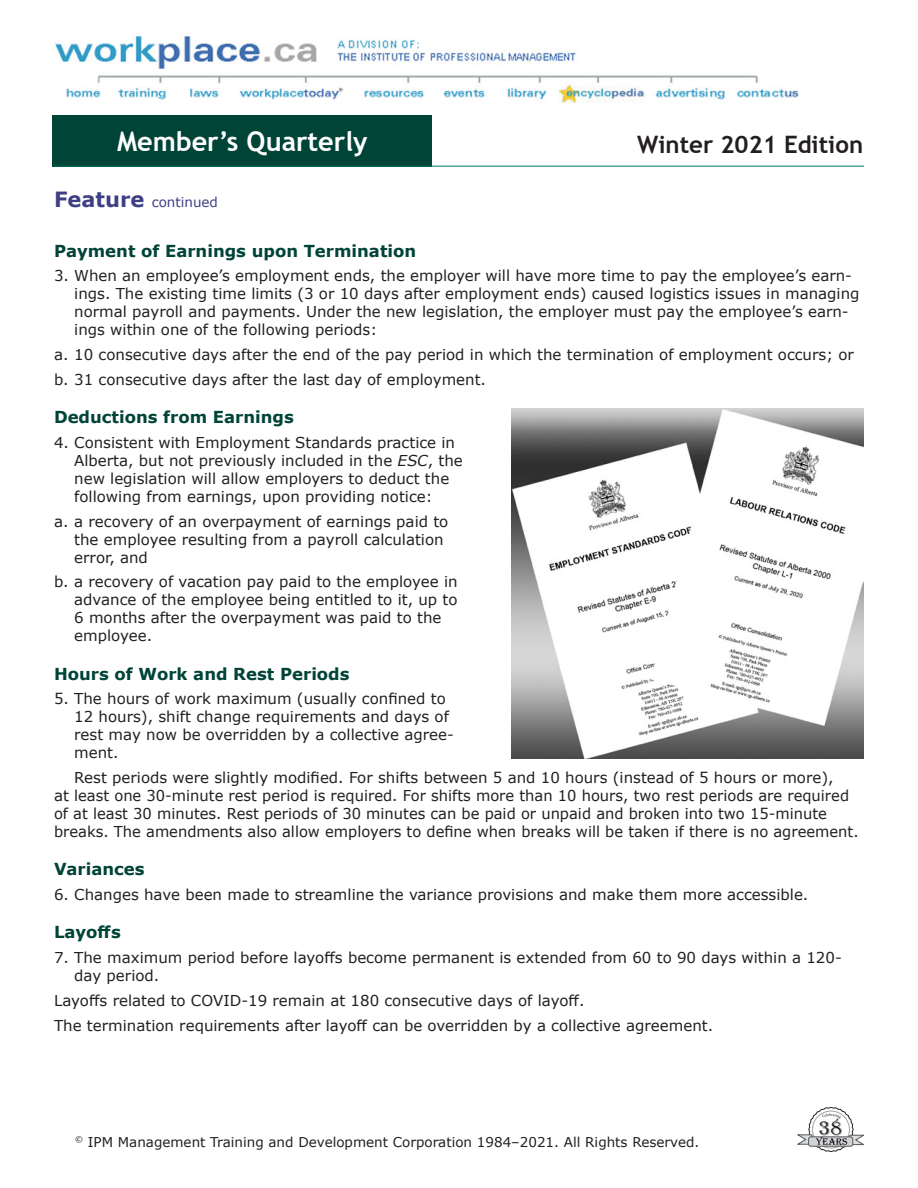
<style>
.page{position:relative;width:918px;height:1188px;background:#fff}
.page>*{position:absolute;margin:0;border:0;box-sizing:border-box;transform-origin:0 0}
.t1{font:700 27px "Trebuchet MS";color:#fff}
.t2{font:700 24px "Trebuchet MS";color:#231f20}
.t3{font:20.1px "Algerian";color:#231f20}
.SUBHEAD{font:700 16.5px "Verdana";color:#004437}
.bullet{font:15px/18px "Verdana";color:#231f20}
.Body_Text{font:15px/18px "Verdana";color:#231f20}
.t4{font:13.5px "Verdana";color:#231f20}
.t5{font:13.5px "Verdana";color:#3f4084}
.s1{font-weight:700;font-size:21px}
.s2{font-style:italic}
</style>
<div class="page">
<img style="left:55px;top:36px;width:744px;height:67px">
<div style="left:53px;top:115px;width:379px;height:51px;background:#004437"></div>
<hr style="left:54px;top:166px;width:810px;height:1px;background:#00765d">
<svg style="left:798px;top:1107px;width:66px;height:45px"></svg>
<img style="left:511px;top:408px;width:352px;height:351px">
<h1 class="t1" style="left:117px;top:124px;width:252px">Member’s Quarterly</h1>
<h2 class="t2" style="left:637px;top:129px;width:227px">Winter 2021 Edition</h2>
<p class="t5" style="left:54px;top:192px;width:166px"><span class="s1">Feature</span> continued</p>
<p class="SUBHEAD" style="left:54px;top:239px;width:364px">Payment of Earnings upon Termination</p>
<p class="bullet" style="left:74px;top:267px;width:787px;text-indent:-20px">3. When an employee’s employment ends, the employer will have more time to pay the employee’s earn&shy;ings. The existing time limits (3 or 10 days after employment ends) caused logistics issues in managing normal payroll and payments. Under the new legislation, the employer must pay the employee’s earn&shy;ings within one of the following periods:</p>
<p class="bullet" style="left:54px;top:346px;width:801px">a. 10 consecutive days after the end of the pay period in which the termination of employment occurs; or</p>
<p class="bullet" style="left:54px;top:370px;width:434px">b. 31 consecutive days after the last day of employment.</p>
<p class="SUBHEAD" style="left:54px;top:406px;width:241px">Deductions from Earnings</p>
<p class="bullet" style="left:74px;top:433px;width:390px;text-indent:-20px">4. Consistent with Employment Standards practice in Alberta, but not previously included in the <span class="s2">ESC</span>, the new legislation will allow employers to deduct the following from earnings, upon providing notice:</p>
<p class="bullet" style="left:74px;top:512px;width:376px;text-indent:-20px">a. a recovery of an overpayment of earnings paid to the employee resulting from a payroll calculation error, and</p>
<p class="bullet" style="left:74px;top:573px;width:385px;text-indent:-20px">b. a recovery of vacation pay paid to the employee in advance of the employee being entitled to it, up to 6 months after the overpayment was paid to the employee.</p>
<p class="SUBHEAD" style="left:54px;top:662px;width:297px">Hours of Work and Rest Periods</p>
<p class="bullet" style="left:74px;top:690px;width:381px;text-indent:-20px">5. The hours of work maximum (usually confined to 12 hours), shift change requirements and days of rest may now be overridden by a collective agree&shy;ment.</p>
<p class="Body_Text" style="left:54px;top:769px;width:806px;text-indent:20px">Rest periods were slightly modified. For shifts between 5 and 10 hours (instead of 5 hours or more),<br>at least one 30-minute rest period is required. For shifts more than 10 hours, two rest periods are required of at least 30 minutes. Rest periods of 30 minutes can be paid or unpaid and broken into two 15-minute breaks. The amendments also allow employers to define when breaks will be taken if there is no agreement.</p>
<p class="SUBHEAD" style="left:54px;top:858px;width:92px">Variances</p>
<p class="bullet" style="left:54px;top:886px;width:756px">6. Changes have been made to streamline the variance provisions and make them more accessible.</p>
<p class="SUBHEAD" style="left:54px;top:921px;width:69px">Layoffs</p>
<p class="bullet" style="left:74px;top:949px;width:769px;text-indent:-20px">7. The maximum period before layoffs become permanent is extended from 60 to 90 days within a 120- day period.</p>
<p class="bullet" style="left:54px;top:991px;width:532px">Layoffs related to COVID-19 remain at 180 consecutive days of layoff.</p>
<p class="bullet" style="left:54px;top:1016px;width:661px">The termination requirements after layoff can be overridden by a collective agreement.</p>
<p class="t4" style="left:75px;top:1133px;width:626px"><sup>©</sup> IPM Management Training and Development Corporation 1984–2021. All Rights Reserved.</p>
<h3 class="t3" style="left:818px;top:1117px;width:26px">38</h3>
</div>
